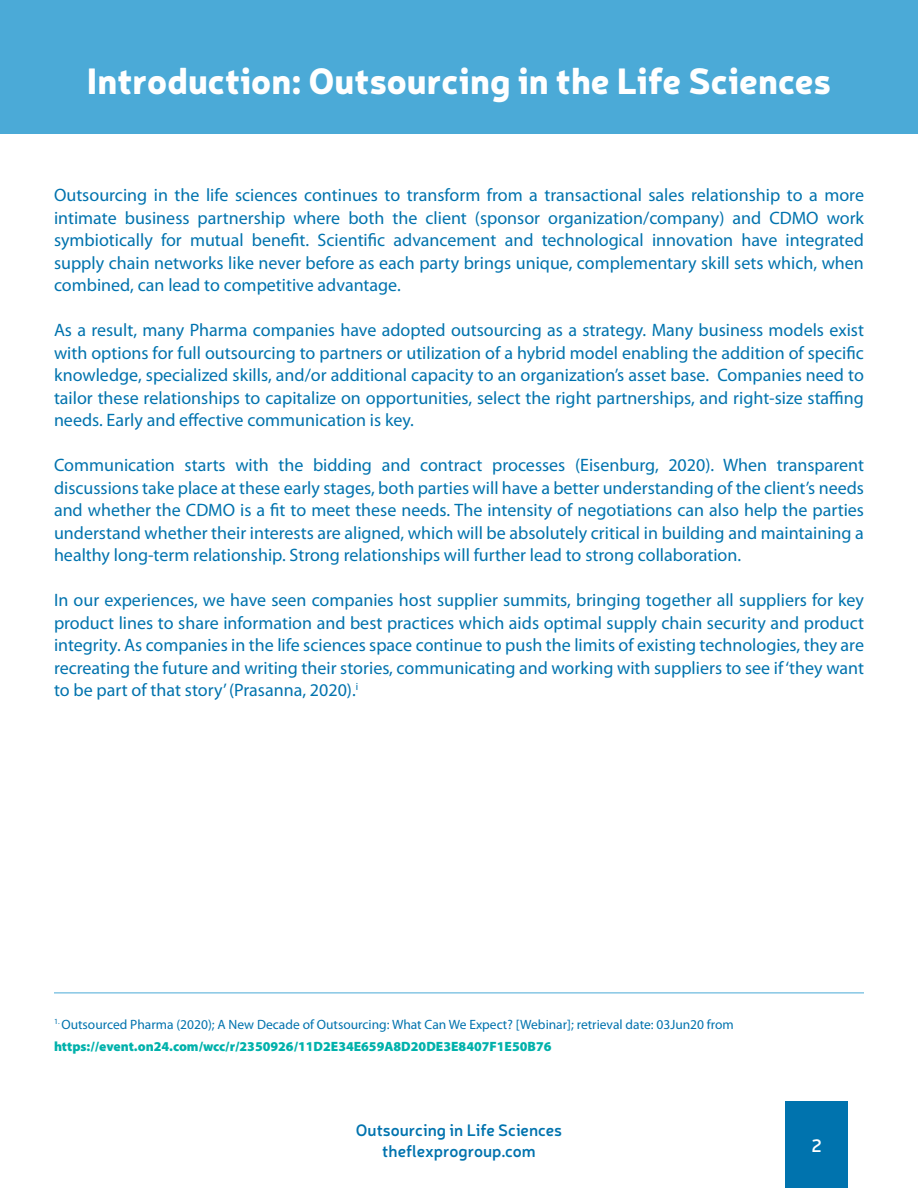
<style>
.page{position:relative;width:918px;height:1188px;background:#fff}
.page>*{position:absolute;margin:0;border:0;box-sizing:border-box;transform-origin:0 0}
.t1{font:900 36px "Neris";color:#fff}
.t2{font:18px/22.5px "Myriad Pro";color:#0073ae;text-align:justify}
.t3{font:600 18px "Neris";color:#fff}
.t4{font:600 16.5px/21px "Neris";color:#0073ae;text-align:center}
.t5{font:13.5px/22.5px "Myriad Pro";color:#0073ae}
.s1{font-weight:900;color:#00b1ab}
</style>
<div class="page">
<div style="left:785px;top:1102px;width:63px;height:86px;background:#0073ae"></div>
<div style="left:0;top:0;width:918px;height:134px;background:#4baad7"></div>
<hr style="left:54px;top:993px;width:810px;height:1px;background:#4baad7">
<h1 class="t1" style="left:87px;top:54px;width:746px">Introduction: Outsourcing in the Life Sciences</h1>
<p class="t2" style="left:54px;top:184px;width:812px">Outsourcing in the life sciences continues to transform from a transactional sales relationship to a more intimate business partnership where both the client (sponsor organization/company) and CDMO work symbiotically for mutual benefit. Scientific advancement and technological innovation have integrated supply chain networks like never before as each party brings unique, complementary skill sets which, when combined, can lead to competitive advantage.</p>
<p class="t2" style="left:54px;top:319px;width:812px">As a result, many Pharma companies have adopted outsourcing as a strategy. Many business models exist with options for full outsourcing to partners or utilization of a hybrid model enabling the addition of specific knowledge, specialized skills, and/or additional capacity to an organization’s asset base. Companies need to tailor these relationships to capitalize on opportunities, select the right partnerships, and right-size staffing needs. Early and effective communication is key.</p>
<p class="t2" style="left:54px;top:454px;width:812px">Communication starts with the bidding and contract processes (Eisenburg, 2020). When transparent discussions take place at these early stages, both parties will have a better understanding of the client’s needs and whether the CDMO is a fit to meet these needs. The intensity of negotiations can also help the parties understand whether their interests are aligned, which will be absolutely critical in building and maintaining a healthy long-term relationship. Strong relationships will further lead to strong collaboration.</p>
<p class="t2" style="left:54px;top:589px;width:812px">In our experiences, we have seen companies host supplier summits, bringing together all suppliers for key product lines to share information and best practices which aids optimal supply chain security and product integrity. As companies in the life sciences space continue to push the limits of existing technologies, they are recreating the future and writing their stories, communicating and working with suppliers to see if ‘they want to be part of that story’ (Prasanna, 2020).<sup>i</sup></p>
<p class="t5" style="left:54px;top:1013px;width:681px"><sup>1.</sup> Outsourced Pharma (2020); A New Decade of Outsourcing: What Can We Expect? [Webinar]; retrieval date: 03Jun20 from <span class="s1">https://event.on24.com/wcc/r/2350926/11D2E34E659A8D20DE3E8407F1E50B76</span></p>
<p class="t4" style="left:356px;top:1119px;width:208px">Outsourcing in Life Sciences theflexprogroup.com</p>
<p class="t3" style="left:812px;top:1133px;width:12px">2</p>
</div>
